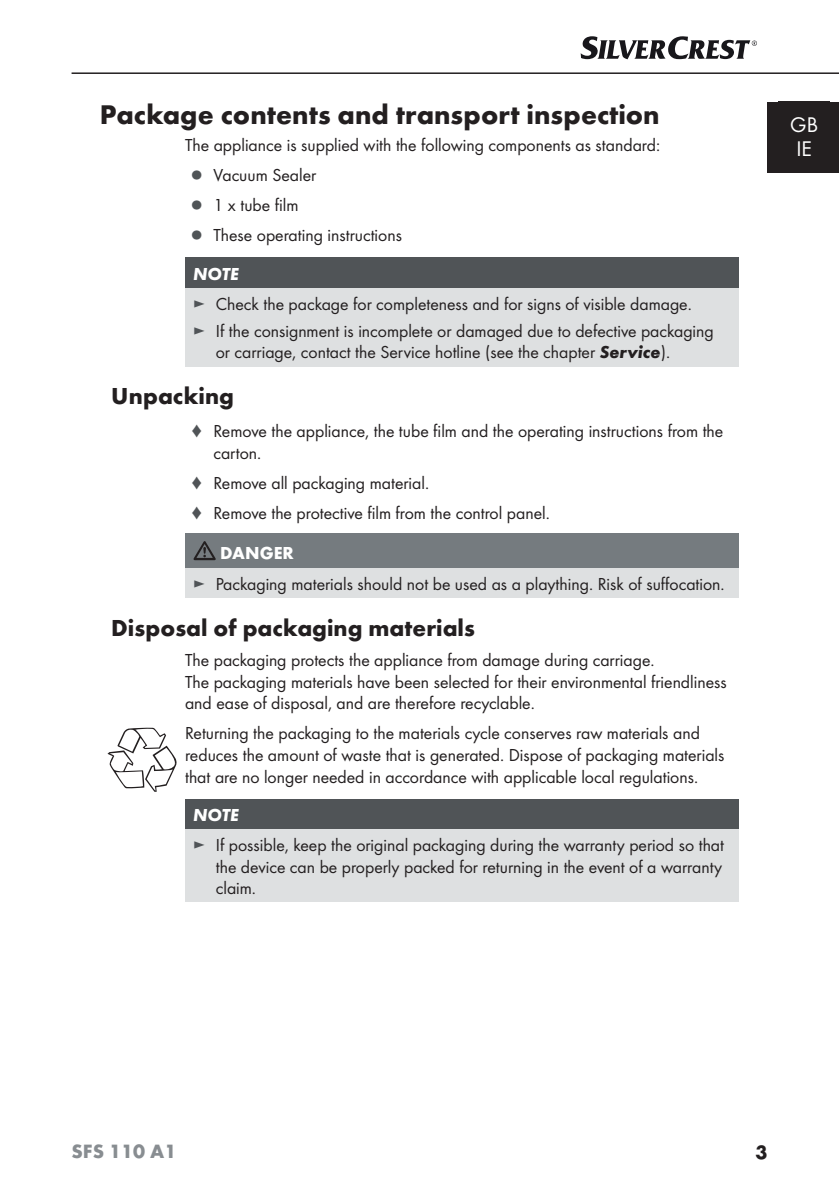
<style>
.page{position:relative;width:839px;height:1190px;background:#fff}
.page>*{position:absolute;margin:0;border:0;box-sizing:border-box;transform-origin:0 0}
.t1{font:700 28px "Futura";color:#231f20}
.t2{font:700 24px "Futura";color:#231f20}
.t3{font:22px/24px "Futura Boo";color:#fff}
.t4{font:700 20px "Futura";color:#888d91}
.t5{font:700 20px "Futura";color:#231f20}
.t6{font:18px/21.6px "Futura Boo";color:#231f20}
.t7{font:italic 700 18px "Futura";color:#fff}
.t8{font:700 18px "Futura";color:#fff}
.s1{color:#505457}
.s2{font-family:"Futura";font-weight:700;font-style:italic}
</style>
<div class="page">
<hr style="left:71px;top:72px;width:767px;height:2px;background:#231f20">
<svg style="left:580px;top:36px;width:176px;height:23px"></svg>
<div style="left:766px;top:102px;width:72px;height:70px;background:#231f20"></div>
<div style="left:185px;top:258px;width:552px;height:30px;background:#505457"></div>
<div style="left:185px;top:288px;width:552px;height:78px;background:#dee0e1"></div>
<div style="left:185px;top:533px;width:553px;height:35px;background:#757b7f"></div>
<div style="left:185px;top:568px;width:553px;height:30px;background:#dee0e1"></div>
<svg style="left:193px;top:541px;width:22px;height:19px"></svg>
<div style="left:185px;top:799px;width:553px;height:30px;background:#505457"></div>
<div style="left:185px;top:829px;width:553px;height:73px;background:#dee0e1"></div>
<svg style="left:107px;top:727px;width:69px;height:65px"></svg>
<h1 class="t1" style="left:100px;top:103px;width:561px">Package contents and transport inspection</h1>
<p class="t6" style="left:191px;top:131px;width:470px;line-height:30px;text-indent:-6px">The appliance is supplied with the following components as standard: <span class="s1">▯</span> Vacuum Sealer<br><span class="s1">▯</span> 1 x tube film<br><span class="s1">▯</span> These operating instructions</p>
<p class="t7" style="left:193px;top:268px;width:47px">NOTE</p>
<p class="t6" style="left:193px;top:291px;width:522px;line-height:27.2px"><span class="s1">►</span> Check the package for completeness and for signs of visible damage.<br><span class="s1">►</span> If the consignment is incomplete or damaged due to defective packaging</p>
<p class="t6" style="left:216px;top:343px;width:455px">or carriage, contact the Service hotline (see the chapter <span class="s2">Service</span>).</p>
<h2 class="t2" style="left:111px;top:387px;width:124px">Unpacking</h2>
<p class="t6" style="left:213px;top:421px;width:511px;text-indent:-23px"><span class="s1">♦</span> Remove the appliance, the tube film and the operating instructions from the carton.</p>
<p class="t6" style="left:191px;top:469px;width:360px;line-height:30px"><span class="s1">♦</span> Remove all packaging material.<br><span class="s1">♦</span> Remove the protective film from the control panel.</p>
<p class="t8" style="left:220px;top:545px;width:75px">DANGER</p>
<p class="t6" style="left:193px;top:574px;width:532px"><span class="s1">►</span> Packaging materials should not be used as a plaything. Risk of suffocation.</p>
<h2 class="t2" style="left:111px;top:618px;width:365px">Disposal of packaging materials</h2>
<p class="t6" style="left:185px;top:650px;width:543px">The packaging protects the appliance from damage during carriage.<br>The packaging materials have been selected for their environmental friendliness and ease of disposal, and are therefore recyclable.</p>
<p class="t6" style="left:185px;top:723px;width:540px">Returning the packaging to the materials cycle conserves raw materials and reduces the amount of waste that is generated. Dispose of packaging materials that are no longer needed in accordance with applicable local regulations.</p>
<p class="t7" style="left:193px;top:809px;width:47px">NOTE</p>
<p class="t6" style="left:216px;top:835px;width:509px;text-align:justify;text-indent:-23px"><span class="s1">►</span> If possible, keep the original packaging during the warranty period so that the device can be properly packed for returning in the event of a warranty claim.</p>
<p class="t3" style="left:789px;top:114px;width:29px">GB<br>IE</p>
<p class="t4" style="left:71px;top:1143px;width:106px">SFS 110 A1</p>
<p class="t5" style="left:755px;top:1144px;width:13px">3</p>
</div>
